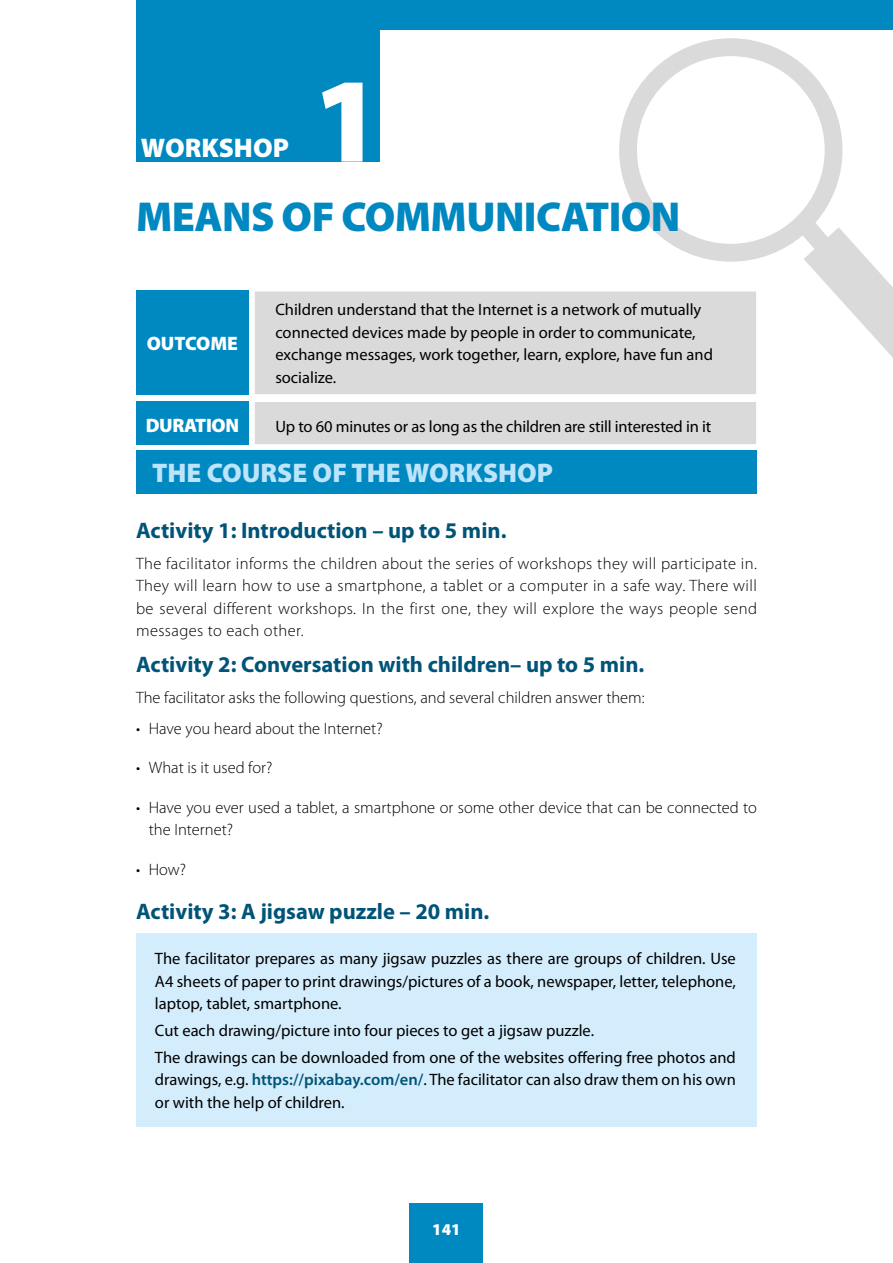
<style>
.page{position:relative;width:893px;height:1263px;background:#fff}
.page>*{position:absolute;margin:0;border:0;box-sizing:border-box;transform-origin:0 0}
.t1{font:900 121.5px "Myriad Pro";color:#fff}
.t2{font:900 42px "Myriad Pro";letter-spacing:-.015em;color:#0088c1}
.t3{font:900 27px "Myriad Pro";color:#bce4fa}
.t4{font:900 27px "Myriad Pro";color:#fff}
.t5{font:700 22.5px "Myriad Pro";color:#005477}
.t6{font:900 19.5px "Myriad Pro";letter-spacing:-.02em;color:#fff}
.t7{font:900 19.5px "Myriad Pro";color:#fff}
.t8{font:16.5px/22.5px "Myriad Pro";color:#000}
.t9{font:300 16.5px/22.5px "Myriad Pro";color:#000;text-align:justify}
.t10{font:900 16.5px "Myriad Pro";color:#fff}
.s1{font-weight:600;color:#005477}
</style>
<div class="page">
<div style="left:410px;top:1203px;width:73px;height:60px;background:#0088c1"></div>
<svg style="left:619px;top:38px;width:274px;height:320px"></svg>
<div style="left:253px;top:400px;width:505px;height:46px;background:#dadada;border:2px solid #fff"></div>
<div style="left:136px;top:450px;width:621px;height:44px;background:#0088c1"></div>
<div style="left:136px;top:0;width:243px;height:162px;background:#0088c1"></div>
<div style="left:136px;top:0;width:757px;height:30px;background:#0088c1"></div>
<div style="left:253px;top:290px;width:505px;height:106px;background:#dadada;border:2px solid #fff"></div>
<div style="left:136px;top:291px;width:113px;height:104px;background:#0088c1"></div>
<div style="left:136px;top:401px;width:113px;height:44px;background:#0088c1"></div>
<div style="left:136px;top:933px;width:621px;height:194px;background:#d4edfc"></div>
<h3 class="t4" style="left:141px;top:133px;width:150px">WORKSHOP</h3>
<h1 class="t1" style="left:313px;top:52px;width:71px">1</h1>
<h2 class="t2" style="left:136px;top:193px;width:546px">MEANS OF COMMUNICATION</h2>
<p class="t7" style="left:147px;top:332px;width:93px">OUTCOME</p>
<p class="t6" style="left:146px;top:414px;width:95px">DURATION</p>
<p class="t8" style="left:275px;top:299px;width:439px">Children understand that the Internet is a network of mutually connected devices made by people in order to communicate, exchange messages, work together, learn, explore, have fun and socialize.</p>
<p class="t8" style="left:275px;top:415px;width:437px">Up to 60 minutes or as long as the children are still interested in it</p>
<h3 class="t3" style="left:152px;top:458px;width:403px">THE COURSE OF THE WORKSHOP</h3>
<h3 class="t5" style="left:136px;top:517px;width:372px">Activity 1: Introduction – up to 5 min.</h3>
<p class="t9" style="left:136px;top:552px;width:622px">The facilitator informs the children about the series of workshops they will participate in.<br>They will learn how to use a smartphone, a tablet or a computer in a safe way. There will be several different workshops. In the first one, they will explore the ways people send messages to each other.</p>
<h3 class="t5" style="left:136px;top:651px;width:510px">Activity 2: Conversation with children– up to 5 min.</h3>
<p class="t9" style="left:136px;top:686px;width:510px">The facilitator asks the following questions, and several children answer them:</p>
<p class="t9" style="left:136px;top:717px;width:248px">• Have you heard about the Internet?</p>
<p class="t9" style="left:136px;top:757px;width:138px">• What is it used for?</p>
<p class="t9" style="left:149px;top:796px;width:610px;text-indent:-13px">• Have you ever used a tablet, a smartphone or some other device that can be connected to the Internet?</p>
<p class="t9" style="left:136px;top:858px;width:52px">• How?</p>
<h3 class="t5" style="left:136px;top:898px;width:355px">Activity 3: A jigsaw puzzle – 20 min.</h3>
<p class="t8" style="left:155px;top:948px;width:582px;text-align:justify">The facilitator prepares as many jigsaw puzzles as there are groups of children. Use A4 sheets of paper to print drawings/pictures of a book, newspaper, letter, telephone, laptop, tablet, smartphone.</p>
<p class="t8" style="left:155px;top:1017px;width:582px;line-height:26.7px">Cut each drawing/picture into four pieces to get a jigsaw puzzle.<br>The drawings can be downloaded from one of the websites offering free photos and</p>
<p class="t8" style="left:155px;top:1069px;width:582px">drawings, e.g. <span class="s1">https://pixabay.com/en/</span>. The facilitator can also draw them on his own or with the help of children.</p>
<p class="t10" style="left:432px;top:1220px;width:30px">141</p>
</div>
